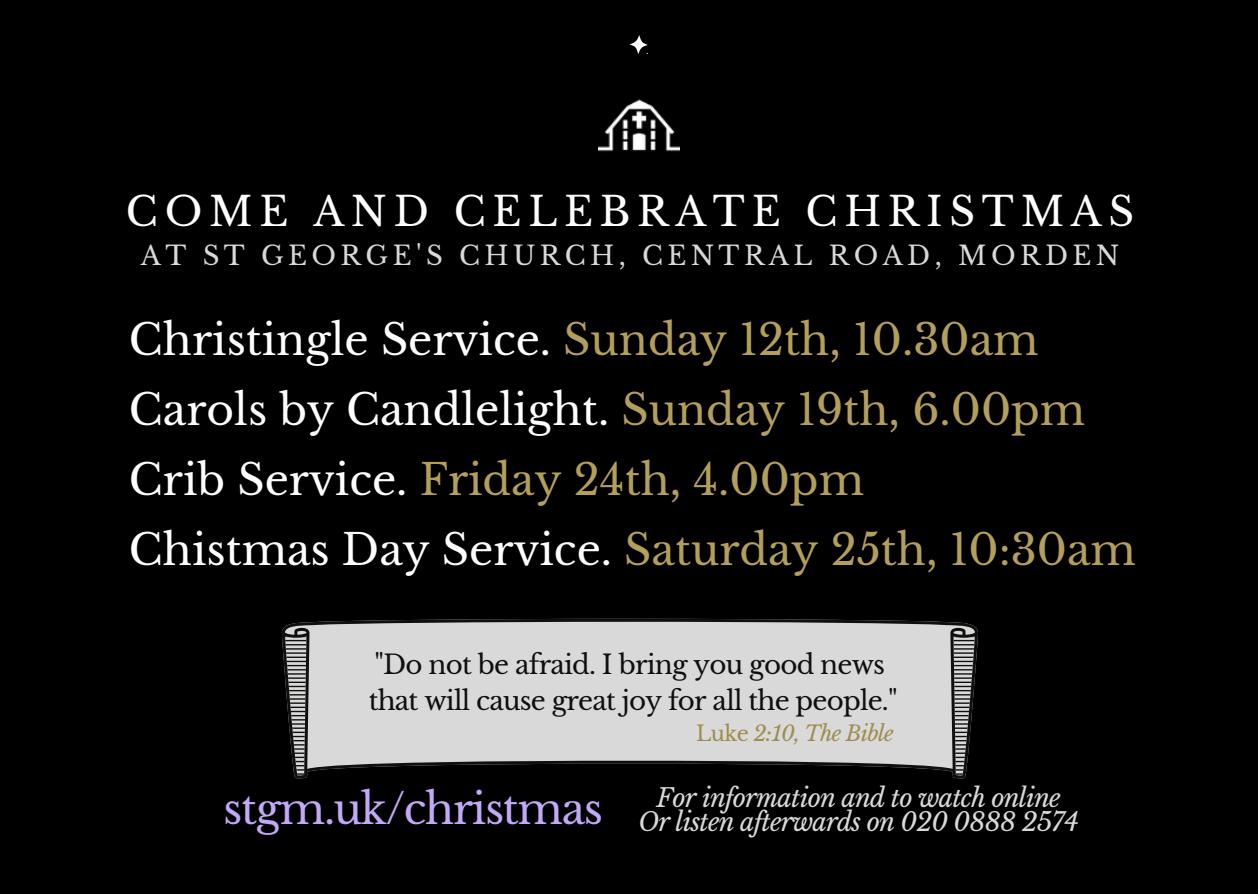
<style>
.page{position:relative;width:1258px;height:894px;background:#fff}
.page>*{position:absolute;margin:0;border:0;box-sizing:border-box;transform-origin:0 0}
.t1{font:42.3px "Libre Baskerville";color:#fff}
.t2{font:42.3px "Libre Baskerville";color:#b49f5a}
.t3{font:42.3px "Libre Baskerville";letter-spacing:-.03em;color:#c2a8f6}
.t4{font:39.9px "Libre Baskerville";letter-spacing:.17em;color:#fff}
.t5{font:26.1px "Libre Baskerville";letter-spacing:-.03em;color:#100f0d}
.t6{font:26.1px "Libre Baskerville";letter-spacing:.17em;color:#d9d9d9}
.t7{font:italic 25.5px "Libre Baskerville";letter-spacing:-.03em;color:#d9d9d9}
.t8{font:italic 21.3px "Libre Baskerville";letter-spacing:-.03em;color:#9f8d4e}
.s1{color:#b49f5a}
.s2{color:#fff}
.s3{font-style:normal}
</style>
<div class="page">
<div style="left:0;top:0;width:1258px;height:893px;background:#000"></div>
<img style="left:599px;top:99px;width:81px;height:53px">
<svg style="left:630px;top:35px;width:18px;height:18px"></svg>
<svg style="left:282px;top:618px;width:696px;height:160px;fill:#d9d9d9"></svg>
<svg style="left:285px;top:635px;width:690px;height:140px;background:#bfbfbf"></svg>
<p class="t4" style="left:126px;top:187px;width:1010px">COME AND CELEBRATE CHRISTMAS</p>
<p class="t6" style="left:141px;top:240px;width:980px">AT ST GEORGE'S CHURCH, CENTRAL ROAD, MORDEN</p>
<p class="t1" style="left:129px;top:314px;width:911px">Christingle Service. <span class="s1">Sunday 12th, 10.30am</span></p>
<p class="t1" style="left:129px;top:384px;width:958px">Carols by Candlelight. <span class="s1">Sunday 19th, 6.00pm</span></p>
<p class="t2" style="left:129px;top:453px;width:736px"><span class="s2">Crib Service.</span> Friday 24th, 4.00pm</p>
<p class="t2" style="left:129px;top:523px;width:1008px"><span class="s2">Chistmas Day Service.</span> Saturday 25th, 10:30am</p>
<p class="t5" style="left:374px;top:648px;width:512px">"Do not be afraid. I bring you good news</p>
<p class="t5" style="left:369px;top:684px;width:530px">that will cause great joy for all the people."</p>
<p class="t8" style="left:696px;top:719px;width:199px"><span class="s3">Luke</span> 2:10, The Bible</p>
<p class="t3" style="left:223px;top:782px;width:381px">stgm.uk/christmas</p>
<p class="t7" style="left:656px;top:782px;width:406px">For information and to watch online</p>
<p class="t7" style="left:638px;top:805px;width:442px">Or listen afterwards on 020 0888 2574</p>
</div>
